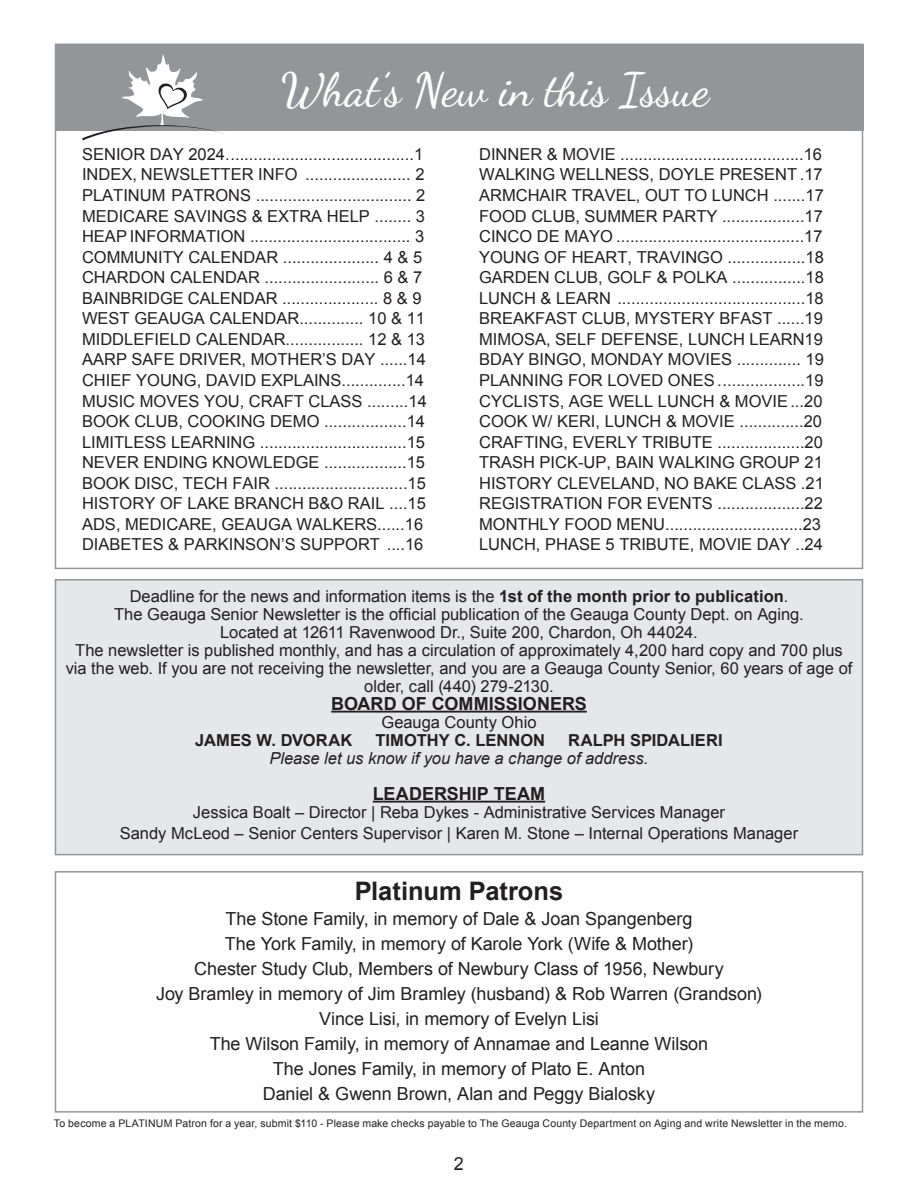
<style>
.page{position:relative;width:918px;height:1188px;background:#fff}
.page>*{position:absolute;margin:0;border:0;box-sizing:border-box;transform-origin:0 0}
.t1{font:46.5px "Dancing Script";color:#fff}
.t2{font:700 25.5px "Arial";color:#231f20}
.t3{font:18px/25px "Arial";letter-spacing:-.005em;color:#231f20;text-align:center}
.t4{font:700 18px "Arial";color:#231f20}
.t5{font:16.5px/20.5px "Arial";color:#231f20;text-align:center}
.t6{font:700 16.5px "Arial";letter-spacing:.005em;color:#231f20}
.t7{font:italic 16.5px "Arial";letter-spacing:-.005em;color:#231f20}
.t8{font:10.5px "Arial";letter-spacing:.015em;color:#231f20}
.s1{font-weight:700}
</style>
<div class="page">
<div style="left:56px;top:44px;width:808px;height:87px;background:#939598"></div>
<div style="left:55px;top:579px;width:808px;height:276px;background:#e6e7e9;border:2px solid #939598"></div>
<svg style="left:82px;top:54px;width:142px;height:86px"></svg>
<hr style="left:331px;top:711px;width:256px;height:2px;background:#231f20">
<hr style="left:373px;top:801px;width:172px;height:2px;background:#231f20">
<div style="left:55px;top:871px;width:808px;height:242px;background:#fff;border:2px solid #939598"></div>
<h1 class="t1" style="left:281px;top:54px;width:430px">What’s New in this Issue</h1>
<p class="t5" style="left:82px;top:144px;width:346px;text-align:left">SENIOR DAY 2024.........................................1<br>INDEX, NEWSLETTER INFO ....................... 2<br>PLATINUM PATRONS .................................. 2<br>MEDICARE SAVINGS &amp; EXTRA HELP ........ 3<br>HEAP INFORMATION ................................... 3<br>COMMUNITY CALENDAR ..................... 4 &amp; 5<br>CHARDON CALENDAR ......................... 6 &amp; 7<br>BAINBRIDGE CALENDAR ..................... 8 &amp; 9<br>WEST GEAUGA CALENDAR.............. 10 &amp; 11<br>MIDDLEFIELD CALENDAR................. 12 &amp; 13<br>AARP SAFE DRIVER, MOTHER’S DAY ......14<br>CHIEF YOUNG, DAVID EXPLAINS..............14<br>MUSIC MOVES YOU, CRAFT CLASS .........14<br>BOOK CLUB, COOKING DEMO ..................14<br>LIMITLESS LEARNING ................................15<br>NEVER ENDING KNOWLEDGE ..................15<br>BOOK DISC, TECH FAIR .............................15<br>HISTORY OF LAKE BRANCH B&amp;O RAIL ....15<br>ADS, MEDICARE, GEAUGA WALKERS......16<br>DIABETES &amp; PARKINSON’S SUPPORT ....16</p>
<p class="t5" style="left:479px;top:144px;width:346px;text-align:left">DINNER &amp; MOVIE ........................................16<br>WALKING WELLNESS, DOYLE PRESENT .17<br>ARMCHAIR TRAVEL, OUT TO LUNCH .......17<br>FOOD CLUB, SUMMER PARTY ..................17<br>CINCO DE MAYO .........................................17<br>YOUNG OF HEART, TRAVINGO .................18<br>GARDEN CLUB, GOLF &amp; POLKA ................18<br>LUNCH &amp; LEARN .........................................18<br>BREAKFAST CLUB, MYSTERY BFAST ......19<br>MIMOSA, SELF DEFENSE, LUNCH LEARN19<br>BDAY BINGO, MONDAY MOVIES .............. 19<br>PLANNING FOR LOVED ONES ...................19<br>CYCLISTS, AGE WELL LUNCH &amp; MOVIE ...20<br>COOK W/ KERI, LUNCH &amp; MOVIE ..............20<br>CRAFTING, EVERLY TRIBUTE ...................20<br>TRASH PICK-UP, BAIN WALKING GROUP 21<br>HISTORY CLEVELAND, NO BAKE CLASS .21<br>REGISTRATION FOR EVENTS ...................22<br>MONTHLY FOOD MENU..............................23<br>LUNCH, PHASE 5 TRIBUTE, MOVIE DAY ..24</p>
<p class="t5" style="left:66px;top:588px;width:788px;line-height:18px">Deadline for the news and information items is the <span class="s1">1st of the month prior to publication</span>.<br>The Geauga Senior Newsletter is the official publication of the Geauga County Dept. on Aging.<br>Located at 12611 Ravenwood Dr., Suite 200, Chardon, Oh 44024.<br>The newsletter is published monthly, and has a circulation of approximately 4,200 hard copy and 700 plus via the web. If you are not receiving the newsletter, and you are a Geauga County Senior, 60 years of age of older, call (440) 279-2130.</p>
<p class="t4" style="left:331px;top:696px;width:257px">BOARD OF COMMISSIONERS</p>
<p class="t5" style="left:381px;top:712px;width:157px">Geauga County Ohio</p>
<p class="t6" style="left:195px;top:733px;width:159px">JAMES W. DVORAK</p>
<p class="t6" style="left:375px;top:733px;width:171px">TIMOTHY C. LENNON</p>
<p class="t6" style="left:568px;top:733px;width:156px">RALPH SPIDALIERI</p>
<p class="t7" style="left:270px;top:752px;width:380px">Please let us know if you have a change of address.</p>
<p class="t4" style="left:373px;top:786px;width:174px">LEADERSHIP TEAM</p>
<p class="t5" style="left:120px;top:802px;width:680px;line-height:21px">Jessica Boalt – Director | Reba Dykes - Administrative Services Manager<br>Sandy McLeod – Senior Centers Supervisor | Karen M. Stone – Internal Operations Manager</p>
<h2 class="t2" style="left:355px;top:880px;width:210px">Platinum Patrons</h2>
<p class="t3" style="left:156px;top:906px;width:607px">The Stone Family, in memory of Dale &amp; Joan Spangenberg<br>The York Family, in memory of Karole York (Wife &amp; Mother)<br>Chester Study Club, Members of Newbury Class of 1956, Newbury<br>Joy Bramley in memory of Jim Bramley (husband) &amp; Rob Warren (Grandson)<br>Vince Lisi, in memory of Evelyn Lisi<br>The Wilson Family, in memory of Annamae and Leanne Wilson<br>The Jones Family, in memory of Plato E. Anton<br>Daniel &amp; Gwenn Brown, Alan and Peggy Bialosky</p>
<p class="t8" style="left:54px;top:1116px;width:795px">To become a PLATINUM Patron for a year, submit $110 - Please make checks payable to The Geauga County Department on Aging and write Newsletter in the memo.</p>
<p class="t3" style="left:454px;top:1153px;width:12px">2</p>
</div>
